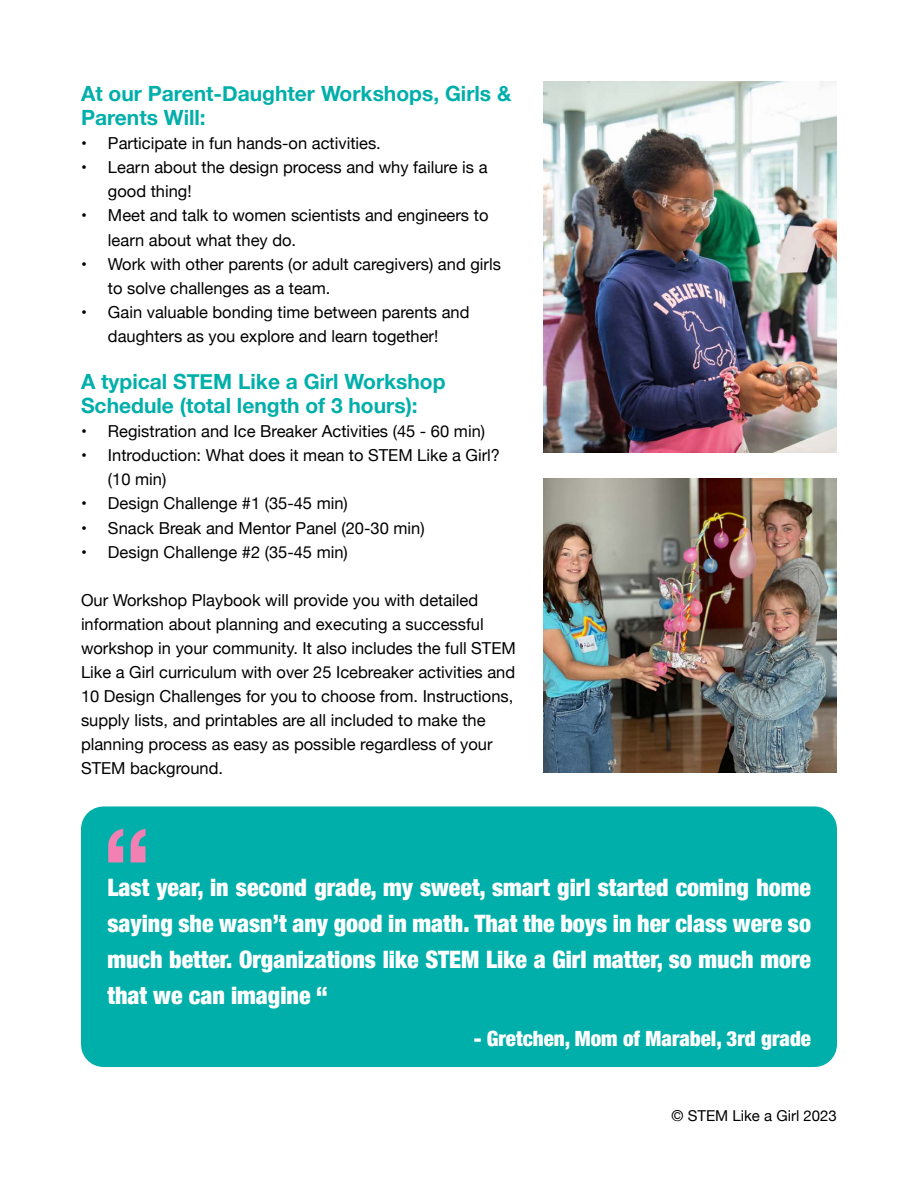
<style>
.page{position:relative;width:918px;height:1188px;background:#fff}
.page>*{position:absolute;margin:0;border:0;box-sizing:border-box;transform-origin:0 0}
.t1{font:700 105px "Helvetica Neue";color:#f280b3}
.t2{font:900 condensed 24px/36px "Helvetica Neue";color:#fff;text-align:justify}
.t3{font:700 21px/24px "Helvetica Neue";color:#00afaa}
.t4{font:900 condensed 21px "Helvetica Neue";color:#fff}
.t5{font:16.5px/24px "Helvetica Neue";color:#000}
.t6{font:15px "Helvetica Neue";color:#000}
</style>
<div class="page">
<div style="left:81px;top:806px;width:756px;height:261px;background:#00afaa"></div>
<img style="left:543px;top:478px;width:294px;height:294px">
<img style="left:543px;top:81px;width:294px;height:372px">
<p class="t3" style="left:81px;top:83px;width:432px">At our Parent-Daughter Workshops, Girls &amp;<br>Parents Will:</p>
<p class="t5" style="left:81px;top:133px;width:301px">• Participate in fun hands-on activities.</p>
<p class="t5" style="left:108px;top:157px;width:381px;text-indent:-27px">• Learn about the design process and why failure is a good thing!</p>
<p class="t5" style="left:108px;top:205px;width:382px;text-indent:-27px">• Meet and talk to women scientists and engineers to learn about what they do.</p>
<p class="t5" style="left:108px;top:253px;width:394px;text-indent:-27px">• Work with other parents (or adult caregivers) and girls to solve challenges as a team.</p>
<p class="t5" style="left:81px;top:301px;width:390px;text-align:center">• Gain valuable bonding time between parents and daughters as you explore and learn together!</p>
<p class="t3" style="left:81px;top:371px;width:366px">A typical STEM Like a Girl Workshop<br>Schedule (total length of 3 hours):</p>
<p class="t5" style="left:81px;top:421px;width:406px">• Registration and Ice Breaker Activities (45 - 60 min)</p>
<p class="t5" style="left:108px;top:445px;width:394px;text-indent:-27px">• Introduction: What does it mean to STEM Like a Girl? (10 min)</p>
<p class="t5" style="left:81px;top:493px;width:268px">• Design Challenge #1 (35-45 min)</p>
<p class="t5" style="left:81px;top:517px;width:345px">• Snack Break and Mentor Panel (20-30 min)</p>
<p class="t5" style="left:81px;top:541px;width:268px">• Design Challenge #2 (35-45 min)</p>
<p class="t5" style="left:81px;top:589px;width:436px">Our Workshop Playbook will provide you with detailed information about planning and executing a successful workshop in your community. It also includes the full STEM Like a Girl curriculum with over 25 Icebreaker activities and 10 Design Challenges for you to choose from. Instructions, supply lists, and printables are all included to make the planning process as easy as possible regardless of your STEM background.</p>
<h1 class="t1" style="left:103px;top:784px;width:50px">“</h1>
<h2 class="t2" style="left:107px;top:868px;width:705px">Last year, in second grade, my sweet, smart girl started coming home saying she wasn’t any good in math. That the boys in her class were so much better. Organizations like STEM Like a Girl matter, so much more that we can imagine “</h2>
<p class="t4" style="left:474px;top:1022px;width:339px">- Gretchen, Mom of Marabel, 3rd grade</p>
<p class="t6" style="left:672px;top:1105px;width:167px">© STEM Like a Girl 2023</p>
</div>
